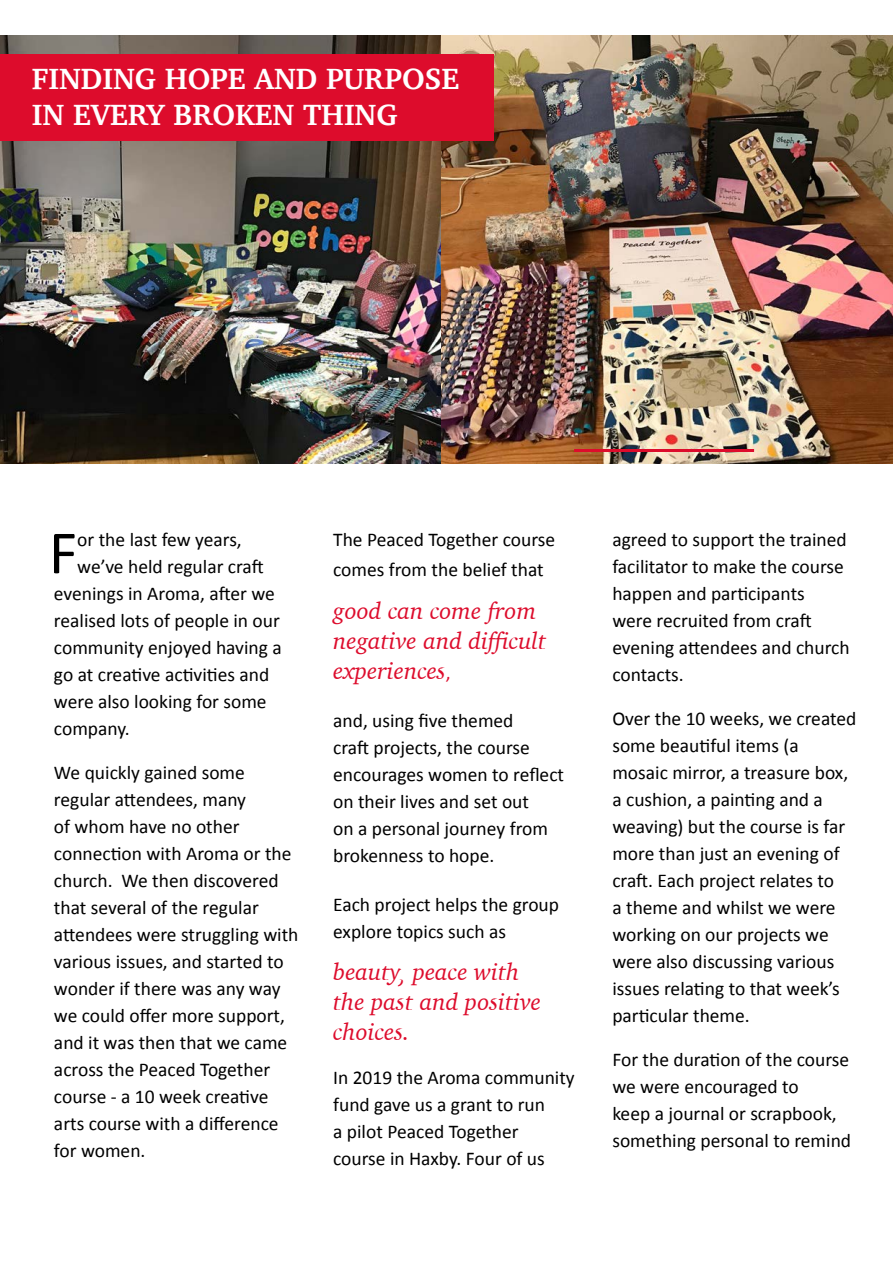
<style>
.page{position:relative;width:893px;height:1263px;background:#fff}
.page>*{position:absolute;margin:0;border:0;box-sizing:border-box;transform-origin:0 0}
.t1{font:62.1px "Calibri";color:#000}
.t2{font:700 30px/36px "Charter";color:#fff}
.t3{font:italic 24px/30px "Charter";color:#dd0c2c}
.t4{font:19.5px/27px "Calibri";color:#000}
.s1{font-family:"Calibri";font-style:normal;font-size:19.5px}
</style>
<div class="page">
<img style="left:0;top:36px;width:442px;height:427px">
<img style="left:442px;top:36px;width:451px;height:427px">
<div style="left:0;top:54px;width:493px;height:87px;background:#dd0c2c"></div>
<hr style="left:574px;top:449px;width:180px;height:3px;background:#dd0c2c">
<h2 class="t2" style="left:32px;top:60px;width:429px">FINDING HOPE AND PURPOSE<br>IN EVERY BROKEN THING</h2>
<h1 class="t1" style="left:49px;top:509px;width:30px">F</h1>
<p class="t4" style="left:77px;top:526px;width:166px">or the last few years,</p>
<p class="t4" style="left:77px;top:553px;width:188px">we’ve held regular craft</p>
<p class="t4" style="left:54px;top:580px;width:222px">evenings in Aroma, after we</p>
<p class="t4" style="left:54px;top:607px;width:227px">realised lots of people in our</p>
<p class="t4" style="left:54px;top:634px;width:229px">community enjoyed having a</p>
<p class="t4" style="left:54px;top:661px;width:217px">go at creative activities and</p>
<p class="t4" style="left:54px;top:688px;width:214px">were also looking for some</p>
<p class="t4" style="left:54px;top:715px;width:77px">company.</p>
<p class="t4" style="left:54px;top:759px;width:246px">We quickly gained some regular attendees, many<br>of whom have no other connection with Aroma or the church. We then discovered that several of the regular attendees were struggling with various issues, and started to wonder if there was any way we could offer more support, and it was then that we came across the Peaced Together course - a 10 week creative arts course with a difference for women.</p>
<p class="t4" style="left:333px;top:524px;width:223px;line-height:30px">The Peaced Together course comes from the belief that</p>
<p class="t3" style="left:333px;top:596px;width:214px">good can come from negative and difficult experiences<span class="s1">,</span></p>
<p class="t4" style="left:333px;top:707px;width:232px">and, using five themed<br>craft projects, the course encourages women to reflect on their lives and set out<br>on a personal journey from brokenness to hope.</p>
<p class="t4" style="left:333px;top:890px;width:227px">Each project helps the group explore topics such as</p>
<p class="t3" style="left:333px;top:957px;width:209px">beauty, peace with the past and positive choices.</p>
<p class="t4" style="left:333px;top:1064px;width:243px">In 2019 the Aroma community fund gave us a grant to run<br>a pilot Peaced Together course in Haxby. Four of us</p>
<p class="t4" style="left:612px;top:526px;width:239px">agreed to support the trained facilitator to make the course happen and participants<br>were recruited from craft evening attendees and church contacts.</p>
<p class="t4" style="left:612px;top:705px;width:246px">Over the 10 weeks, we created some beautiful items (a mosaic mirror, a treasure box, a cushion, a painting and a weaving) but the course is far more than just an evening of craft. Each project relates to<br>a theme and whilst we were working on our projects we were also discussing various issues relating to that week’s particular theme.</p>
<p class="t4" style="left:612px;top:1046px;width:240px">For the duration of the course we were encouraged to<br>keep a journal or scrapbook, something personal to remind</p>
</div>
